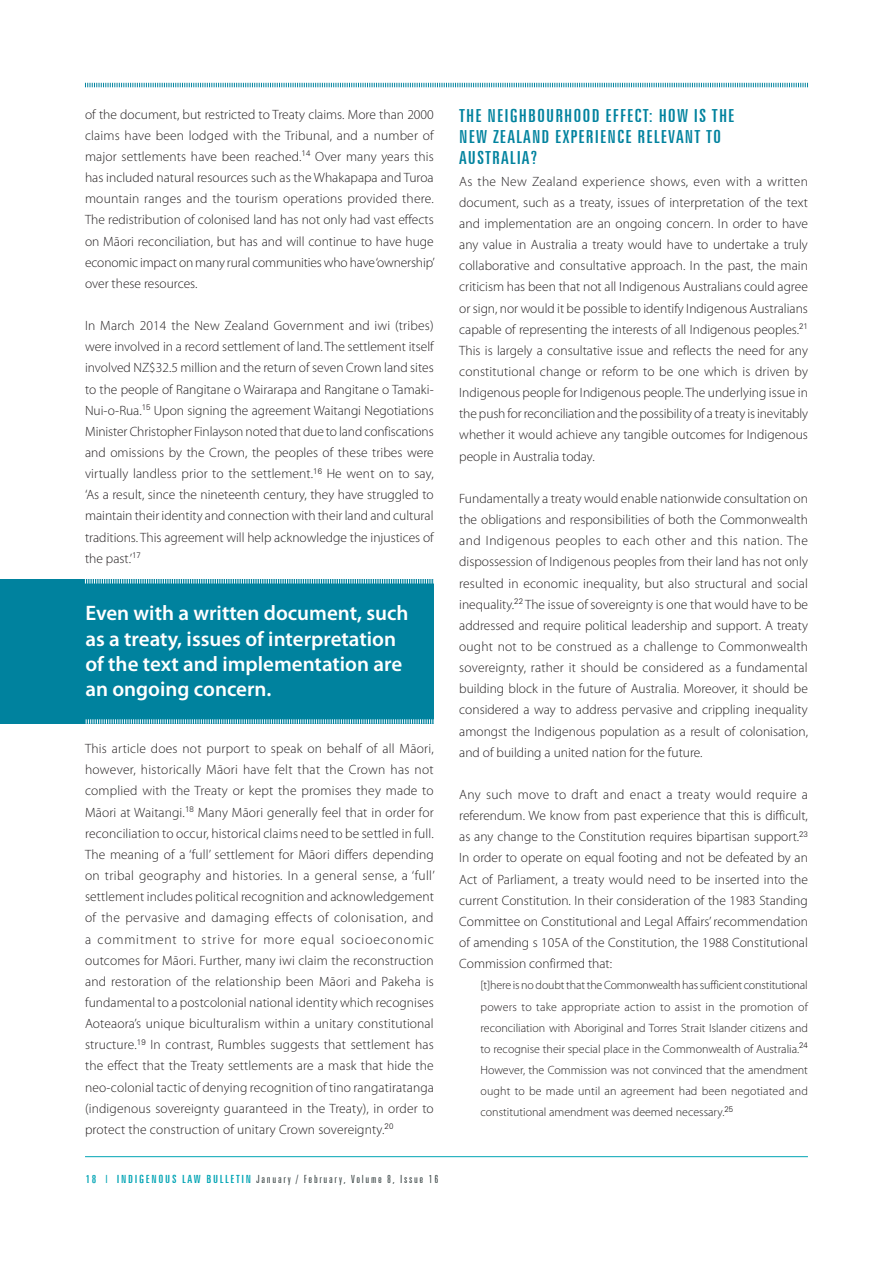
<style>
.page{position:relative;width:893px;height:1263px;background:#fff}
.page>*{position:absolute;margin:0;border:0;box-sizing:border-box;transform-origin:0 0}
.t1{font:600 21px/25.2px "Myriad Pro";color:#fff}
.t2{font:extra-condensed 18px/21.1px "Zurich BT";letter-spacing:.05em;color:#00829e;scale:1.15 1}
.t3{font:300 13.5px/21.1px "Myriad Pro";color:#231f20;text-align:justify}
.t4{font:300 12px/21.1px "Myriad Pro";color:#231f20;text-align:justify}
.t5{font:300 extra-condensed 11.25px "Zurich BT";letter-spacing:.13em;color:#364141;scale:1.15 1}
.s1{font-weight:400;color:#00a4b4}
.s2{color:#00a4b4}
</style>
<div class="page">
<svg style="left:85px;top:82px;width:723px;height:6px"></svg>
<hr style="left:85px;top:1156px;width:723px;height:1px;background:#00a4b4">
<div style="left:0;top:579px;width:434px;height:145px;background:#00829e"></div>
<svg style="left:86px;top:719px;width:348px;height:5px"></svg>
<svg style="left:85px;top:579px;width:349px;height:4px"></svg>
<p class="t3" style="left:85px;top:104px;width:351px">of the document, but restricted to Treaty claims. More than 2000 claims have been lodged with the Tribunal, and a number of major settlements have been reached.<sup>14</sup> Over many years this has included natural resources such as the Whakapapa and Turoa mountain ranges and the tourism operations provided there.<br>The redistribution of colonised land has not only had vast effects on Māori reconciliation, but has and will continue to have huge economic impact on many rural communities who have ‘ownership’ over these resources.</p>
<p class="t3" style="left:85px;top:315px;width:350px">In March 2014 the New Zealand Government and iwi (tribes) were involved in a record settlement of land. The settlement itself involved NZ$32.5 million and the return of seven Crown land sites to the people of Rangitane o Wairarapa and Rangitane o Tamaki-Nui-o-Rua.<sup>15</sup> Upon signing the agreement Waitangi Negotiations Minister Christopher Finlayson noted that due to land confiscations and omissions by the Crown, the peoples of these tribes were virtually landless prior to the settlement.<sup>16</sup> He went on to say, ‘As a result, since the nineteenth century, they have struggled to maintain their identity and connection with their land and cultural traditions. This agreement will help acknowledge the injustices of the past.’<sup>17</sup></p>
<h1 class="t1" style="left:85px;top:601px;width:325px">Even with a written document, such as a treaty, issues of interpretation of the text and implementation are an ongoing concern.</h1>
<p class="t3" style="left:85px;top:738px;width:351px">This article does not purport to speak on behalf of all Māori, however, historically Māori have felt that the Crown has not complied with the Treaty or kept the promises they made to Māori at Waitangi.<sup>18</sup> Many Māori generally feel that in order for reconciliation to occur, historical claims need to be settled in full.<br>The meaning of a ‘full’ settlement for Māori differs depending on tribal geography and histories. In a general sense, a ‘full’ settlement includes political recognition and acknowledgement of the pervasive and damaging effects of colonisation, and a commitment to strive for more equal socioeconomic outcomes for Māori. Further, many iwi claim the reconstruction and restoration of the relationship been Māori and Pakeha is fundamental to a postcolonial national identity which recognises Aoteaora’s unique biculturalism within a unitary constitutional structure.<sup>19</sup> In contrast, Rumbles suggests that settlement has the effect that the Treaty settlements are a mask that hide the neo-colonial tactic of denying recognition of tino rangatiratanga (indigenous sovereignty guaranteed in the Treaty), in order to protect the construction of unitary Crown sovereignty.<sup>20</sup></p>
<p class="t5" style="left:86px;top:1172px;width:308px"><span class="s1">18</span> <span class="s2">I</span> <span class="s1">INDIGENOUS LAW BULLETIN</span> January / February, Volume 8, Issue 16</p>
<h2 class="t2" style="left:459px;top:105px;width:241px">THE NEIGHBOURHOOD EFFECT: HOW IS THE<br>NEW ZEALAND EXPERIENCE RELEVANT TO<br>AUSTRALIA?</h2>
<p class="t3" style="left:459px;top:171px;width:350px">As the New Zealand experience shows, even with a written document, such as a treaty, issues of interpretation of the text and implementation are an ongoing concern. In order to have any value in Australia a treaty would have to undertake a truly collaborative and consultative approach. In the past, the main criticism has been that not all Indigenous Australians could agree or sign, nor would it be possible to identify Indigenous Australians capable of representing the interests of all Indigenous peoples.<sup>21<br></sup>This is largely a consultative issue and reflects the need for any constitutional change or reform to be one which is driven by Indigenous people for Indigenous people. The underlying issue in the push for reconciliation and the possibility of a treaty is inevitably whether it would achieve any tangible outcomes for Indigenous people in Australia today.</p>
<p class="t3" style="left:459px;top:488px;width:350px">Fundamentally a treaty would enable nationwide consultation on the obligations and responsibilities of both the Commonwealth and Indigenous peoples to each other and this nation. The dispossession of Indigenous peoples from their land has not only resulted in economic inequality, but also structural and social inequality.<sup>22</sup> The issue of sovereignty is one that would have to be addressed and require political leadership and support. A treaty ought not to be construed as a challenge to Commonwealth sovereignty, rather it should be considered as a fundamental building block in the future of Australia. Moreover, it should be considered a way to address pervasive and crippling inequality amongst the Indigenous population as a result of colonisation, and of building a united nation for the future.</p>
<p class="t3" style="left:459px;top:784px;width:350px">Any such move to draft and enact a treaty would require a referendum. We know from past experience that this is difficult, as any change to the Constitution requires bipartisan support.<sup>23<br></sup>In order to operate on equal footing and not be defeated by an Act of Parliament, a treaty would need to be inserted into the current Constitution. In their consideration of the 1983 Standing Committee on Constitutional and Legal Affairs’ recommendation of amending s 105A of the Constitution, the 1988 Constitutional Commission confirmed that:</p>
<p class="t4" style="left:480px;top:975px;width:329px">[t]here is no doubt that the Commonwealth has sufficient constitutional powers to take appropriate action to assist in the promotion of reconciliation with Aboriginal and Torres Strait Islander citizens and to recognise their special place in the Commonwealth of Australia.<sup>24<br></sup>However, the Commission was not convinced that the amendment ought to be made until an agreement had been negotiated and constitutional amendment was deemed necessary.<sup>25</sup></p>
</div>
